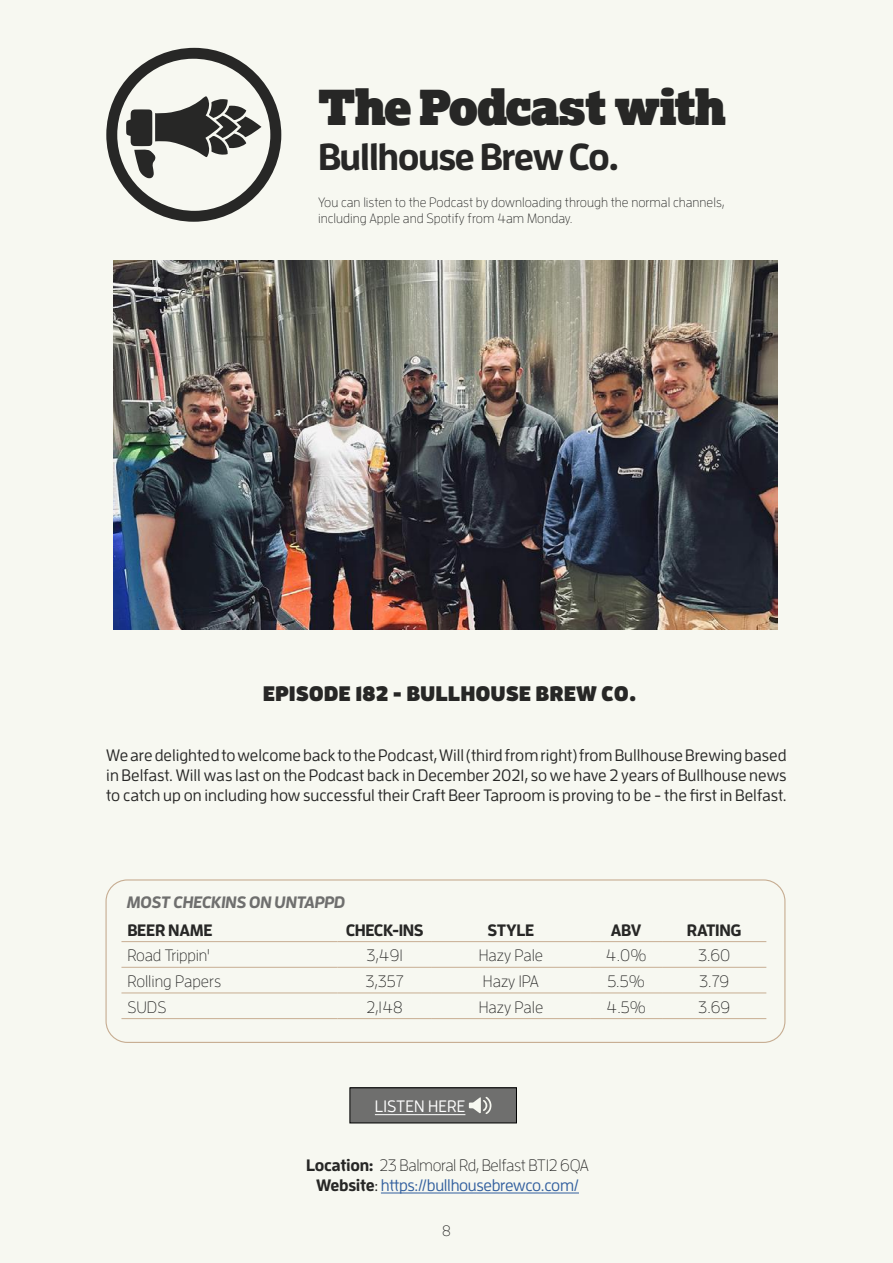
<style>
.page{position:relative;width:893px;height:1263px;background:#f7f8f1}
.page>*{position:absolute;margin:0;border:0;box-sizing:border-box;transform-origin:0 0}
.t1{font:48px "Lexia Advertising";letter-spacing:-.02em;color:#272726}
.t2{font:700 37.5px "Enzo OT";letter-spacing:-.04em;color:#272726}
.t3{font:900 21px "Enzo OT";color:#272726}
.t4{font:500 16.5px/19.8px "Enzo OT";color:#272726;text-align:justify}
.t5{font:300 16.5px "Enzo OT";color:#272726}
.t6{font:500 16.5px/19.8px "Enzo OT";letter-spacing:-.02em;color:#33609f;text-align:center}
.t7{font:700 16.5px "Enzo OT";letter-spacing:-.02em;color:#272726}
.t8{font:italic 700 16.5px "Enzo OT";letter-spacing:-.02em;color:#6f6f6e}
.t9{font:500 16.5px "Enzo OT";color:#fff}
.t10{font:300 15px "Enzo OT";color:#272726}
.t11{font:300 13.5px/16.2px "Enzo OT";color:#272726}
.s1{font-weight:700;color:#272726}
.s2{font-weight:300;color:#272726}
.s3{color:#272726}
</style>
<div class="page">
<svg style="left:106px;top:48px;width:175px;height:174px"></svg>
<hr style="left:381px;top:1192px;width:198px;height:1px;background:#33609f">
<div style="left:350px;top:1088px;width:166px;height:35px;background:#6f6f6e"></div>
<hr style="left:375px;top:1114px;width:90px;height:1px;background:#fff">
<svg style="left:469px;top:1097px;width:22px;height:17px"></svg>
<div style="left:350px;top:1088px;width:167px;height:35px;border:1px solid #000"></div>
<div style="left:105px;top:879px;width:680px;height:164px;border:1px solid #c7ad92;border-radius:21px"></div>
<hr style="left:121px;top:941px;width:216px;height:1px;background:#c7ad92">
<hr style="left:337px;top:941px;width:95px;height:1px;background:#c7ad92">
<hr style="left:432px;top:941px;width:158px;height:1px;background:#c7ad92">
<hr style="left:590px;top:941px;width:72px;height:1px;background:#c7ad92">
<hr style="left:662px;top:941px;width:104px;height:1px;background:#c7ad92">
<hr style="left:121px;top:967px;width:216px;height:1px;background:#c7ad92">
<hr style="left:337px;top:967px;width:95px;height:1px;background:#c7ad92">
<hr style="left:432px;top:967px;width:158px;height:1px;background:#c7ad92">
<hr style="left:590px;top:967px;width:72px;height:1px;background:#c7ad92">
<hr style="left:662px;top:967px;width:104px;height:1px;background:#c7ad92">
<hr style="left:121px;top:992px;width:216px;height:1px;background:#c7ad92">
<hr style="left:337px;top:992px;width:95px;height:1px;background:#c7ad92">
<hr style="left:432px;top:992px;width:158px;height:1px;background:#c7ad92">
<hr style="left:590px;top:992px;width:72px;height:1px;background:#c7ad92">
<hr style="left:662px;top:992px;width:104px;height:1px;background:#c7ad92">
<hr style="left:121px;top:1018px;width:216px;height:1px;background:#c7ad92">
<hr style="left:337px;top:1018px;width:95px;height:1px;background:#c7ad92">
<hr style="left:432px;top:1018px;width:158px;height:1px;background:#c7ad92">
<hr style="left:590px;top:1018px;width:72px;height:1px;background:#c7ad92">
<hr style="left:662px;top:1018px;width:104px;height:1px;background:#c7ad92">
<img style="left:113px;top:260px;width:664px;height:369px">
<h1 class="t1" style="left:318px;top:76px;width:410px">The Podcast with</h1>
<h2 class="t2" style="left:318px;top:133px;width:303px">Bullhouse Brew Co.</h2>
<p class="t11" style="left:318px;top:193px;width:408px">You can listen to the Podcast by downloading through the normal channels, including Apple and Spotify from 4am Monday.</p>
<p class="t3" style="left:263px;top:680px;width:375px">EPISODE 182 - BULLHOUSE BREW CO.</p>
<p class="t4" style="left:106px;top:745px;width:682px">We are delighted to welcome back to the Podcast, Will (third from right) from Bullhouse Brewing based in Belfast. Will was last on the Podcast back in December 2021, so we have 2 years of Bullhouse news to catch up on including how successful their Craft Beer Taproom is proving to be - the first in Belfast.</p>
<p class="t8" style="left:127px;top:892px;width:220px">MOST CHECKINS ON UNTAPPD</p>
<p class="t7" style="left:127px;top:919px;width:87px">BEER NAME</p>
<p class="t7" style="left:346px;top:919px;width:79px">CHECK-INS</p>
<p class="t7" style="left:487px;top:919px;width:49px">STYLE</p>
<p class="t7" style="left:611px;top:919px;width:32px">ABV</p>
<p class="t7" style="left:687px;top:919px;width:56px">RATING</p>
<p class="t5" style="left:127px;top:946px;width:83px">Road Trippin'</p>
<p class="t5" style="left:366px;top:946px;width:38px">3,491</p>
<p class="t5" style="left:479px;top:946px;width:66px">Hazy Pale</p>
<p class="t5" style="left:606px;top:946px;width:42px">4.0%</p>
<p class="t5" style="left:698px;top:946px;width:34px">3.60</p>
<p class="t5" style="left:127px;top:971px;width:95px">Rolling Papers</p>
<p class="t5" style="left:365px;top:971px;width:40px">3,357</p>
<p class="t5" style="left:483px;top:971px;width:58px">Hazy IPA</p>
<p class="t5" style="left:607px;top:971px;width:39px">5.5%</p>
<p class="t5" style="left:699px;top:971px;width:31px">3.79</p>
<p class="t5" style="left:127px;top:997px;width:40px">SUDS</p>
<p class="t5" style="left:367px;top:997px;width:38px">2,148</p>
<p class="t5" style="left:479px;top:997px;width:66px">Hazy Pale</p>
<p class="t5" style="left:606px;top:997px;width:41px">4.5%</p>
<p class="t5" style="left:698px;top:997px;width:33px">3.69</p>
<p class="t9" style="left:375px;top:1097px;width:92px">LISTEN HERE</p>
<p class="t6" style="left:306px;top:1155px;width:284px"><span class="s1">Location:</span> <span class="s2">23 Balmoral Rd, Belfast BT12 6QA<br></span><span class="s1">Website</span><span class="s3">:</span> https://bullhousebrewco.com/</p>
<p class="t10" style="left:442px;top:1222px;width:10px">8</p>
</div>
